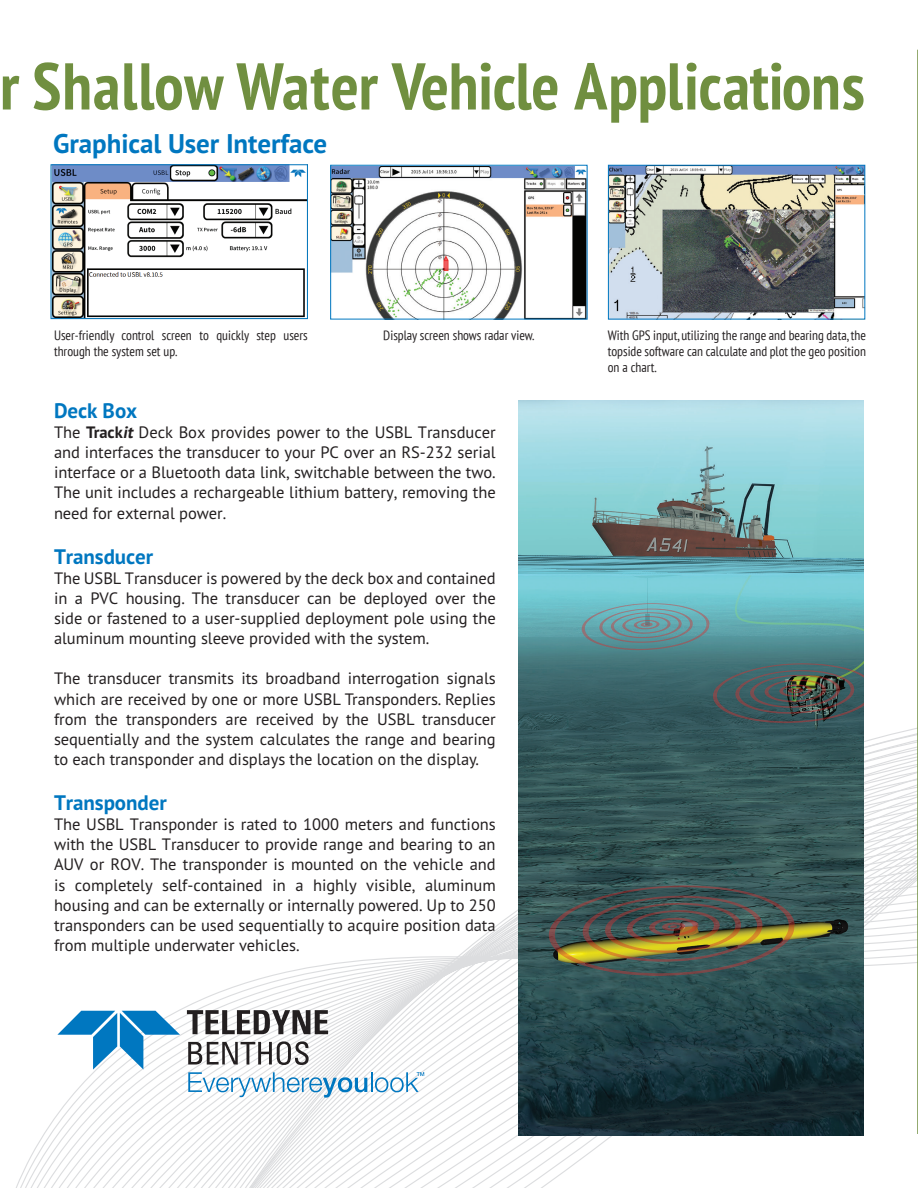
<style>
.page{position:relative;width:918px;height:1188px;background:#fff}
.page>*{position:absolute;margin:0;border:0;box-sizing:border-box;transform-origin:0 0}
.t1{font:700 condensed 66px "PT Sans";letter-spacing:-.005em;color:#708f40}
.t2{font:700 27px "PT Sans Pro";letter-spacing:-.005em;color:#0077c0}
.t3{font:700 21px "PT Sans Pro";letter-spacing:-.005em;color:#0077c0}
.t4{font:16.5px/20.1px "PT Sans Pro";letter-spacing:-.005em;color:#231f20;text-align:justify}
.t5{font:condensed 13.5px/16.2px "PT Sans";color:#231f20}
.s1{font-weight:700}
.s2{font-weight:700;font-style:italic}
</style>
<div class="page">
<svg style="left:16px;top:728px;width:901px;height:460px"></svg>
<hr style="left:917px;top:50px;width:1px;height:1084px;background:#708f40">
<img style="left:332px;top:167px;width:253px;height:150px">
<img style="left:53px;top:166px;width:253px;height:151px">
<div style="left:51px;top:164px;width:257px;height:155px;border:1px solid #0077c0"></div>
<img style="left:610px;top:167px;width:253px;height:150px">
<div style="left:608px;top:165px;width:257px;height:154px;border:1px solid #0077c0"></div>
<img style="left:518px;top:401px;width:346px;height:734px">
<svg style="left:187px;top:1010px;width:141px;height:24px"></svg>
<svg style="left:188px;top:1041px;width:121px;height:24px"></svg>
<svg style="left:188px;top:1072px;width:236px;height:26px"></svg>
<svg style="left:57px;top:1011px;width:123px;height:59px"></svg>
<h1 class="t1" style="left:0;top:42px;width:866px">r Shallow Water Vehicle Applications</h1>
<h2 class="t2" style="left:53px;top:126px;width:276px">Graphical User Interface</h2>
<p class="t5" style="left:54px;top:327px;width:255px">User-friendly control screen to quickly step users through the system set up.</p>
<p class="t5" style="left:383px;top:327px;width:152px">Display screen shows radar view.</p>
<p class="t5" style="left:608px;top:327px;width:260px;text-align:justify">With GPS input, utilizing the range and bearing data, the topside software can calculate and plot the geo position on a chart.</p>
<p class="t3" style="left:54px;top:397px;width:85px">Deck Box</p>
<p class="t4" style="left:54px;top:422px;width:443px">The <span class="s1">Track</span><span class="s2">it</span> Deck Box provides power to the USBL Transducer and interfaces the transducer to your PC over an RS-232 serial interface or a Bluetooth data link, switchable between the two.<br>The unit includes a rechargeable lithium battery, removing the need for external power.</p>
<p class="t3" style="left:54px;top:543px;width:101px">Transducer</p>
<p class="t4" style="left:54px;top:568px;width:443px">The USBL Transducer is powered by the deck box and contained in a PVC housing. The transducer can be deployed over the side or fastened to a user-supplied deployment pole using the aluminum mounting sleeve provided with the system.</p>
<p class="t4" style="left:54px;top:668px;width:443px">The transducer transmits its broadband interrogation signals which are received by one or more USBL Transponders. Replies from the transponders are received by the USBL transducer sequentially and the system calculates the range and bearing to each transponder and displays the location on the display.</p>
<p class="t3" style="left:54px;top:789px;width:114px">Transponder</p>
<p class="t4" style="left:54px;top:814px;width:443px">The USBL Transponder is rated to 1000 meters and functions with the USBL Transducer to provide range and bearing to an AUV or ROV. The transponder is mounted on the vehicle and is completely self-contained in a highly visible, aluminum housing and can be externally or internally powered. Up to 250 transponders can be used sequentially to acquire position data from multiple underwater vehicles.</p>
</div>
